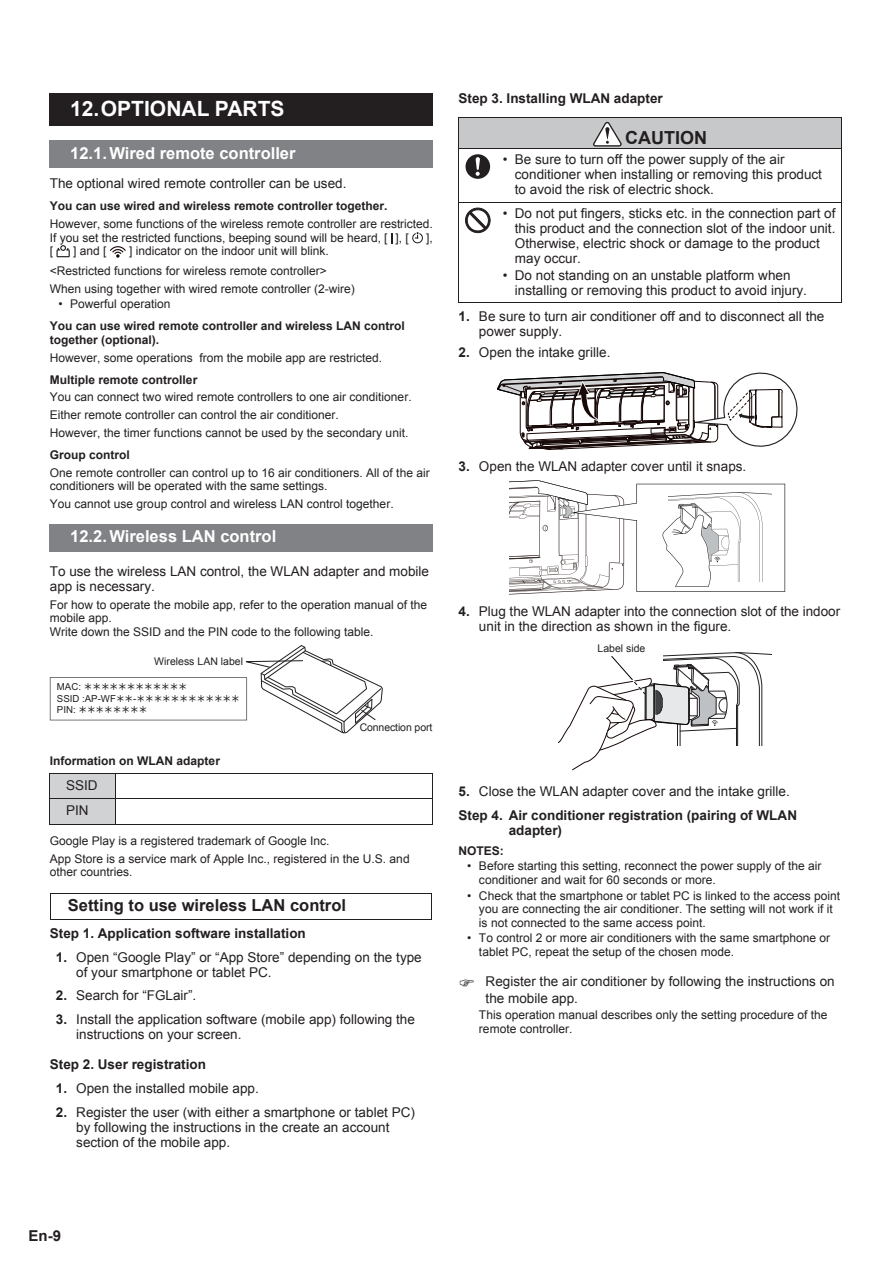
<style>
.page{position:relative;width:893px;height:1263px;background:#fff}
.page>*{position:absolute;margin:0;border:0;box-sizing:border-box;transform-origin:0 0}
.t1{font:700 21px "Arial";color:#fff}
.t2{font:700 18px "Arial";color:#231f20}
.t3{font:700 16.5px "Arial";color:#fff}
.t4{font:700 16.5px "Arial";color:#231f20}
.t5{font:700 15px "Arial";color:#231f20}
.t6{font:13.5px/15px "Arial";color:#231f20}
.t7{font:700 13.5px/23.5px "Arial";color:#231f20}
.t8{font:12px/13.5px "Arial";color:#231f20}
.t9{font:700 12px/13.5px "Arial";color:#231f20}
.t10{font:10.5px "Arial";color:#231f20}
.t11{font:9.6px/11.6px "Arial";color:#231f20}
.s1{font-weight:700}
.s2{font-weight:400}
</style>
<div class="page">
<div style="left:50px;top:93px;width:382px;height:32px;background:#231f20"></div>
<div style="left:50px;top:141px;width:382px;height:27px;background:#808285"></div>
<div style="left:50px;top:524px;width:382px;height:27px;background:#808285"></div>
<svg style="left:412px;top:232px;width:11px;height:11px"></svg>
<svg style="left:56px;top:245px;width:14px;height:12px"></svg>
<svg style="left:110px;top:246px;width:16px;height:12px"></svg>
<hr style="left:116px;top:773px;width:316px;height:1px;background:#231f20">
<hr style="left:116px;top:798px;width:316px;height:1px;background:#231f20">
<div style="left:50px;top:773px;width:66px;height:51px;background:#d1d2d4"></div>
<svg style="left:432px;top:773px;width:1px;height:51px"></svg>
<hr style="left:50px;top:824px;width:382px;height:1px;background:#231f20">
<hr style="left:50px;top:893px;width:381px;height:1px;background:#231f20">
<svg style="left:50px;top:894px;width:1px;height:25px"></svg>
<svg style="left:431px;top:893px;width:1px;height:26px"></svg>
<hr style="left:50px;top:919px;width:381px;height:1px;background:#231f20">
<div style="left:458px;top:118px;width:383px;height:30px;background:#c7c8ca"></div>
<hr style="left:841px;top:118px;width:1px;height:30px;background:#231f20">
<hr style="left:458px;top:117px;width:39px;height:1px;background:#231f20">
<hr style="left:458px;top:118px;width:1px;height:30px;background:#231f20">
<hr style="left:497px;top:117px;width:344px;height:1px;background:#231f20">
<hr style="left:458px;top:148px;width:383px;height:1px;background:#231f20">
<hr style="left:458px;top:148px;width:1px;height:54px;background:#231f20">
<hr style="left:841px;top:148px;width:1px;height:54px;background:#231f20">
<hr style="left:458px;top:202px;width:39px;height:1px;background:#231f20">
<hr style="left:458px;top:202px;width:1px;height:64px;background:#231f20">
<hr style="left:497px;top:202px;width:344px;height:1px;background:#231f20">
<hr style="left:841px;top:202px;width:1px;height:64px;background:#231f20">
<hr style="left:458px;top:266px;width:1px;height:37px;background:#231f20">
<hr style="left:841px;top:266px;width:1px;height:37px;background:#231f20">
<hr style="left:458px;top:303px;width:383px;height:1px;background:#231f20">
<svg style="left:593px;top:122px;width:28px;height:25px"></svg>
<svg style="left:465px;top:154px;width:25px;height:25px"></svg>
<svg style="left:465px;top:208px;width:25px;height:25px"></svg>
<svg style="left:497px;top:372px;width:301px;height:398px"></svg>
<svg style="left:50px;top:645px;width:332px;height:88px"></svg>
<h1 class="t1" style="left:70px;top:97px;width:216px">12. OPTIONAL PARTS</h1>
<h3 class="t3" style="left:70px;top:144px;width:227px">12.1. Wired remote controller</h3>
<p class="t6" style="left:50px;top:176px;width:298px">The optional wired remote controller can be used.</p>
<p class="t9" style="left:50px;top:199px;width:339px">You can use wired and wireless remote controller together.</p>
<p class="t8" style="left:50px;top:217px;width:384px">However, some functions of the wireless remote controller are restricted.<br>If you set the restricted functions, beeping sound will be heard, [ ], [</p>
<p class="t8" style="left:426px;top:231px;width:8px">],</p>
<p class="t8" style="left:50px;top:241px;width:280px;line-height:20px;text-align:right">] indicator on the indoor unit will blink.<br>&lt;Restricted functions for wireless remote controller&gt;</p>
<p class="t8" style="left:50px;top:282px;width:306px">When using together with wired remote controller (2-wire)</p>
<p class="t8" style="left:58px;top:297px;width:113px">• Powerful operation</p>
<p class="t9" style="left:50px;top:319px;width:356px">You can use wired remote controller and wireless LAN control together (optional).</p>
<p class="t8" style="left:50px;top:351px;width:334px">However, some operations from the mobile app are restricted.</p>
<p class="t9" style="left:50px;top:373px;width:149px">Multiple remote controller</p>
<p class="t8" style="left:50px;top:388px;width:363px;line-height:17.7px">You can connect two wired remote controllers to one air conditioner.<br>Either remote controller can control the air conditioner.<br>However, the timer functions cannot be used by the secondary unit.</p>
<p class="t9" style="left:50px;top:448px;width:82px">Group control</p>
<p class="t8" style="left:50px;top:466px;width:381px">One remote controller can control up to 16 air conditioners. All of the air conditioners will be operated with the same settings.</p>
<p class="t8" style="left:50px;top:497px;width:345px">You cannot use group control and wireless LAN control together.</p>
<h3 class="t3" style="left:70px;top:527px;width:207px">12.2. Wireless LAN control</h3>
<p class="t6" style="left:50px;top:563px;width:380px">To use the wireless LAN control, the WLAN adapter and mobile app is necessary.</p>
<p class="t8" style="left:50px;top:598px;width:378px">For how to operate the mobile app, refer to the operation manual of the mobile app.<br>Write down the SSID and the PIN code to the following table.</p>
<p class="t8" style="left:50px;top:244px;width:5px">[</p>
<p class="t8" style="left:73px;top:244px;width:35px">] and [</p>
<p class="t11" style="left:57px;top:681px;width:61px">MAC:<br>SSID :AP-WF</p>
<p class="t11" style="left:57px;top:704px;width:20px">PIN:</p>
<p class="t11" style="left:133px;top:693px;width:5px">-</p>
<p class="t10" style="left:154px;top:655px;width:90px">Wireless LAN label</p>
<p class="t10" style="left:359px;top:721px;width:74px">Connection port</p>
<p class="t9" style="left:50px;top:754px;width:172px">Information on WLAN adapter</p>
<p class="t6" style="left:66px;top:772px;width:33px;line-height:25.5px">SSID<br>PIN</p>
<p class="t8" style="left:50px;top:832px;width:361px;line-height:17.7px">Google Play is a registered trademark of Google Inc.<br>App Store is a service mark of Apple Inc., registered in the U.S. and</p>
<p class="t8" style="left:50px;top:865px;width:84px">other countries.</p>
<h3 class="t4" style="left:68px;top:896px;width:279px">Setting to use wireless LAN control</h3>
<p class="t7" style="left:50px;top:921px;width:257px">Step 1. Application software installation</p>
<p class="t6" style="left:76px;top:949px;width:347px;text-indent:-20px"><span class="s1">1.</span> Open “Google Play” or “App Store” depending on the type of your smartphone or tablet PC.</p>
<p class="t6" style="left:56px;top:988px;width:142px"><span class="s1">2.</span> Search for “FGLair”.</p>
<p class="t6" style="left:76px;top:1012px;width:340px;text-indent:-20px"><span class="s1">3.</span> Install the application software (mobile app) following the instructions on your screen.</p>
<p class="t7" style="left:50px;top:1052px;width:158px">Step 2. User registration</p>
<p class="t6" style="left:56px;top:1080px;width:204px"><span class="s1">1.</span> Open the installed mobile app.</p>
<p class="t6" style="left:76px;top:1104px;width:340px;text-indent:-20px"><span class="s1">2.</span> Register the user (with either a smartphone or tablet PC) by following the instructions in the create an account section of the mobile app.</p>
<p class="t7" style="left:458px;top:86px;width:206px">Step 3. Installing WLAN adapter</p>
<h2 class="t2" style="left:625px;top:128px;width:83px">CAUTION</h2>
<p class="t6" style="left:514px;top:152px;width:308px;text-indent:-12px">• Be sure to turn off the power supply of the air conditioner when installing or removing this product to avoid the risk of electric shock.</p>
<p class="t6" style="left:514px;top:206px;width:322px;text-indent:-12px">• Do not put fingers, sticks etc. in the connection part of this product and the connection slot of the indoor unit.<br>Otherwise, electric shock or damage to the product may occur.</p>
<p class="t6" style="left:514px;top:268px;width:293px;text-indent:-12px">• Do not standing on an unstable platform when installing or removing this product to avoid injury.</p>
<p class="t6" style="left:479px;top:309px;width:347px;text-indent:-20px"><span class="s1">1.</span> Be sure to turn air conditioner off and to disconnect all the power supply.</p>
<p class="t6" style="left:458px;top:345px;width:153px"><span class="s1">2.</span> Open the intake grille.</p>
<p class="t6" style="left:458px;top:459px;width:289px"><span class="s1">3.</span> Open the WLAN adapter cover until it snaps.</p>
<p class="t6" style="left:479px;top:603px;width:362px;text-indent:-20px"><span class="s1">4.</span> Plug the WLAN adapter into the connection slot of the indoor unit in the direction as shown in the figure.</p>
<p class="t10" style="left:597px;top:643px;width:49px">Label side</p>
<p class="t7" style="left:458px;top:779px;width:340px">5. <span class="s2">Close the WLAN adapter cover and the intake grille.<br></span>Step 4. Air conditioner registration (pairing of WLAN</p>
<p class="t7" style="left:508px;top:818px;width:55px">adapter)</p>
<p class="t9" style="left:458px;top:844px;width:47px">NOTES:</p>
<p class="t8" style="left:479px;top:859px;width:344px;text-indent:-12px">• Before starting this setting, reconnect the power supply of the air conditioner and wait for 60 seconds or more.</p>
<p class="t8" style="left:479px;top:888px;width:362px;text-indent:-12px">• Check that the smartphone or tablet PC is linked to the access point you are connecting the air conditioner. The setting will not work if it is not connected to the same access point.</p>
<p class="t8" style="left:479px;top:931px;width:352px;text-indent:-12px">• To control 2 or more air conditioners with the same smartphone or tablet PC, repeat the setup of the chosen mode.</p>
<p class="t6" style="left:485px;top:972px;width:350px;line-height:17.2px">Register the air conditioner by following the instructions on the mobile app.</p>
<p class="t8" style="left:479px;top:1008px;width:350px">This operation manual describes only the setting procedure of the remote controller.</p>
<p class="t5" style="left:29px;top:1227px;width:34px">En-9</p>
</div>
